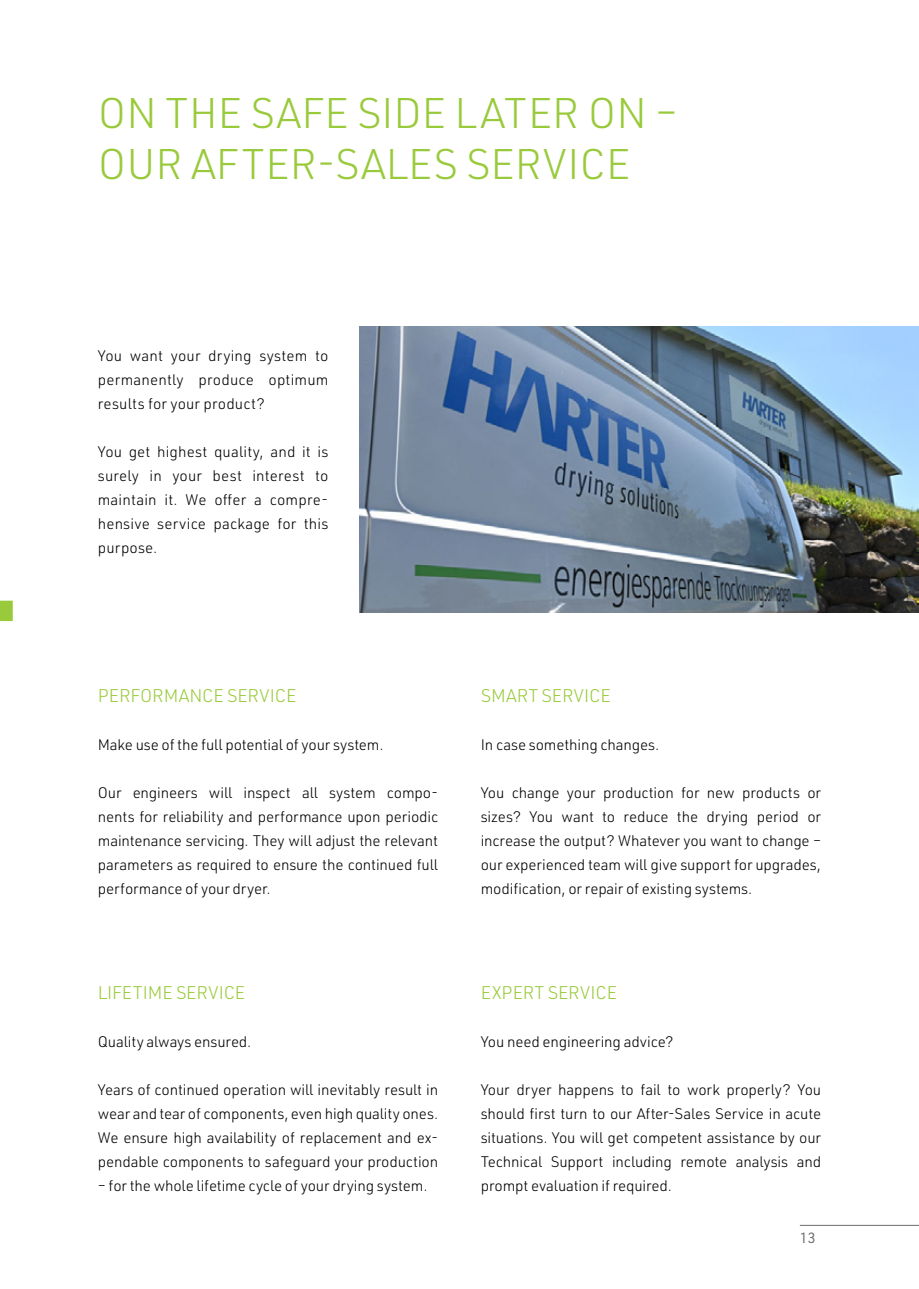
<style>
.page{position:relative;width:919px;height:1289px;background:#fff}
.page>*{position:absolute;margin:0;border:0;box-sizing:border-box;transform-origin:0 0}
.t1{font:300 42px/51px "URWDIN";color:#99ca3b}
.t2{font:300 18px "URWDIN";letter-spacing:-.01em;color:#99ca3b}
.t3{font:300 15px/24px "URWDIN";letter-spacing:-.01em;color:#000;text-align:justify}
.t4{font:14.55px "URWDIN";color:#6c6d70}
</style>
<div class="page">
<img style="left:360px;top:326px;width:558px;height:286px">
<hr style="left:799px;top:1224px;width:119px;height:1px;background:#6c6d70">
<svg style="left:0;top:600px;width:13px;height:21px"></svg>
<h1 class="t1" style="left:98px;top:86px;width:581px">ON THE SAFE SIDE LATER ON –<br>OUR AFTER-SALES SERVICE</h1>
<p class="t3" style="left:98px;top:343px;width:232px">You want your drying system to permanently produce optimum results for your product?</p>
<p class="t3" style="left:98px;top:439px;width:232px">You get highest quality, and it is surely in your best interest to maintain it. We offer a compre&shy;hensive service package for this purpose.</p>
<p class="t2" style="left:98px;top:683px;width:200px">PERFORMANCE SERVICE</p>
<p class="t3" style="left:98px;top:732px;width:287px">Make use of the full potential of your system.</p>
<p class="t3" style="left:98px;top:780px;width:342px">Our engineers will inspect all system compo&shy;nents for reliability and performance upon periodic maintenance servicing. They will adjust the relevant parameters as required to ensure the continued full performance of your dryer.</p>
<p class="t2" style="left:98px;top:980px;width:149px">LIFETIME SERVICE</p>
<p class="t3" style="left:98px;top:1029px;width:155px">Quality always ensured.</p>
<p class="t3" style="left:98px;top:1077px;width:342px">Years of continued operation will inevitably result in wear and tear of components, even high quality ones.<br>We ensure high availability of replacement and ex&shy;pendable components to safeguard your production</p>
<p class="t3" style="left:98px;top:1173px;width:331px">– for the whole lifetime cycle of your drying system.</p>
<p class="t2" style="left:480px;top:683px;width:132px">SMART SERVICE</p>
<p class="t3" style="left:480px;top:732px;width:180px">In case something changes.</p>
<p class="t3" style="left:480px;top:780px;width:342px">You change your production for new products or sizes? You want to reduce the drying period or increase the output? Whatever you want to change – our experienced team will give support for upgrades, modification, or repair of existing systems.</p>
<p class="t2" style="left:480px;top:980px;width:138px">EXPERT SERVICE</p>
<p class="t3" style="left:480px;top:1029px;width:194px">You need engineering advice?</p>
<p class="t3" style="left:480px;top:1077px;width:342px">Your dryer happens to fail to work properly? You should first turn to our After-Sales Service in acute situations. You will get competent assistance by our Technical Support including remote analysis and prompt evaluation if required.</p>
<p class="t4" style="left:799px;top:1228px;width:17px">13</p>
</div>
